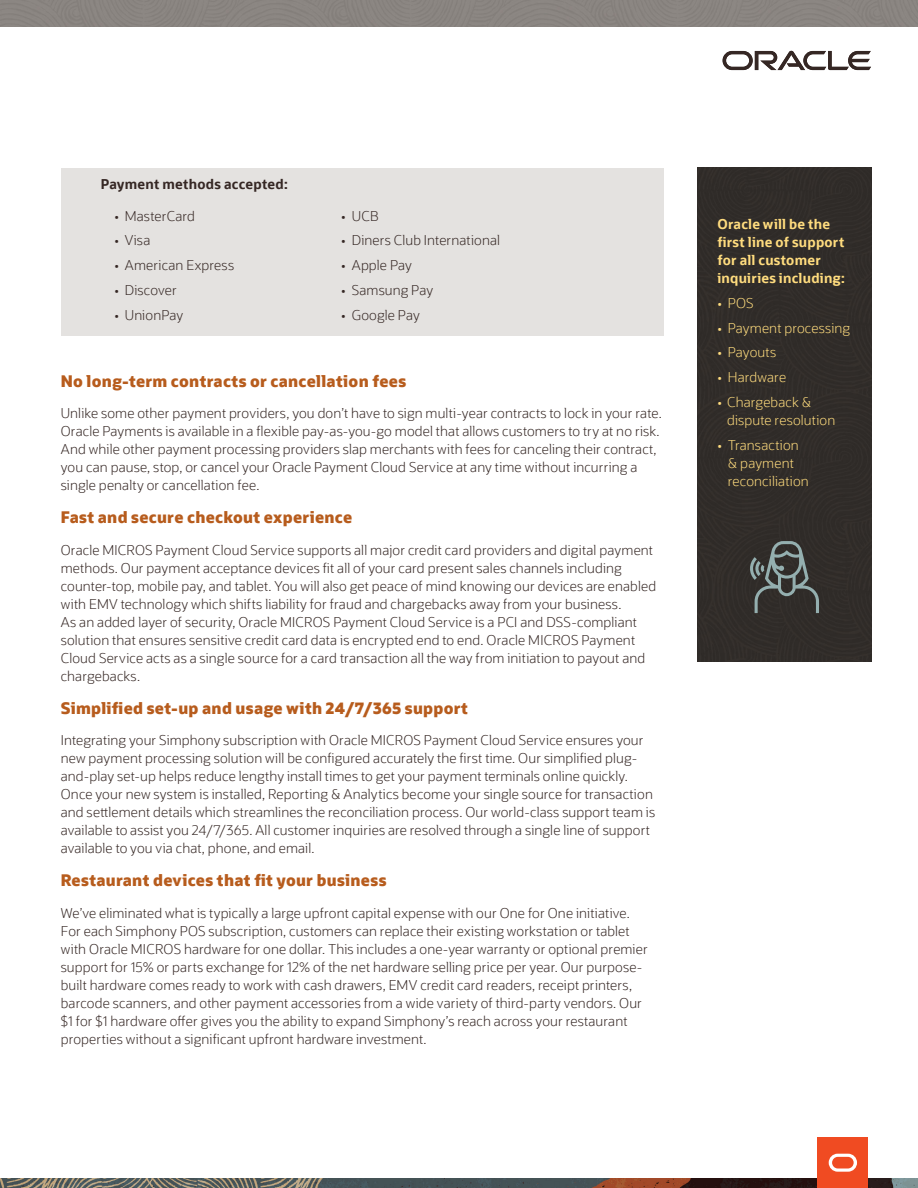
<style>
.page{position:relative;width:918px;height:1188px;background:#fff}
.page>*{position:absolute;margin:0;border:0;box-sizing:border-box;transform-origin:0 0}
.t1{font:800 15.9px "Oracle Sans";letter-spacing:.02em;color:#b75c1d}
.t2{font:300 13.5px/18px "Oracle Sans";letter-spacing:.01em;color:#352724}
.t3{font:300 13.5px/18px "Oracle Sans";letter-spacing:.01em;color:#ffdc7e}
.t4{font:700 13.5px/18px "Oracle Sans";letter-spacing:.015em;color:#ffdc7e}
.t5{font:700 13.5px "Oracle Sans";letter-spacing:.02em;color:#352724}
</style>
<div class="page">
<div style="left:62px;top:168px;width:602px;height:167px;background:#e4e2e0"></div>
<div style="left:698px;top:168px;width:173px;height:493px;background:#302c29"></div>
<img style="left:0;top:1178px;width:918px;height:10px">
<svg style="left:723px;top:51px;width:148px;height:19px"></svg>
<svg style="left:750px;top:541px;width:69px;height:72px;background:#474a48"></svg>
<div style="left:818px;top:1137px;width:50px;height:51px;background:#f04b22"></div>
<svg style="left:829px;top:1154px;width:28px;height:18px"></svg>
<p class="t5" style="left:101px;top:176px;width:189px">Payment methods accepted:</p>
<p class="t2" style="left:114px;top:207px;width:82px">• MasterCard</p>
<p class="t2" style="left:341px;top:207px;width:39px">• UCB</p>
<p class="t2" style="left:114px;top:232px;width:37px">• Visa</p>
<p class="t2" style="left:341px;top:232px;width:160px">• Diners Club International</p>
<p class="t2" style="left:114px;top:256px;width:121px">• American Express</p>
<p class="t2" style="left:341px;top:256px;width:72px">• Apple Pay</p>
<p class="t2" style="left:114px;top:281px;width:64px">• Discover</p>
<p class="t2" style="left:341px;top:281px;width:93px">• Samsung Pay</p>
<p class="t2" style="left:114px;top:306px;width:70px">• UnionPay</p>
<p class="t2" style="left:341px;top:306px;width:80px">• Google Pay</p>
<p class="t1" style="left:61px;top:371px;width:347px">No long-term contracts or cancellation fees</p>
<p class="t2" style="left:61px;top:404px;width:603px">Unlike some other payment providers, you don’t have to sign multi-year contracts to lock in your rate.</p>
<p class="t2" style="left:61px;top:422px;width:600px">Oracle Payments is available in a flexible pay-as-you-go model that allows customers to try at no risk.</p>
<p class="t2" style="left:61px;top:440px;width:597px">And while other payment processing providers slap merchants with fees for canceling their contract, you can pause, stop, or cancel your Oracle Payment Cloud Service at any time without incurring a single penalty or cancellation fee.</p>
<p class="t1" style="left:61px;top:507px;width:293px">Fast and secure checkout experience</p>
<p class="t2" style="left:61px;top:541px;width:594px">Oracle MICROS Payment Cloud Service supports all major credit card providers and digital payment</p>
<p class="t2" style="left:61px;top:559px;width:562px">methods. Our payment acceptance devices fit all of your card present sales channels including</p>
<p class="t2" style="left:61px;top:577px;width:597px">counter-top, mobile pay, and tablet. You will also get peace of mind knowing our devices are enabled with EMV technology which shifts liability for fraud and chargebacks away from your business.<br>As an added layer of security, Oracle MICROS Payment Cloud Service is a PCI and DSS-compliant solution that ensures sensitive credit card data is encrypted end to end. Oracle MICROS Payment Cloud Service acts as a single source for a card transaction all the way from initiation to payout and chargebacks.</p>
<h5 class="t1" style="left:61px;top:698px;width:409px">Simplified set-up and usage with 24/7/365 support</h5>
<p class="t2" style="left:61px;top:731px;width:584px">Integrating your Simphony subscription with Oracle MICROS Payment Cloud Service ensures your</p>
<p class="t2" style="left:61px;top:749px;width:578px">new payment processing solution will be configured accurately the first time. Our simplified plug&shy;and-play set-up helps reduce lengthy install times to get your payment terminals online quickly.</p>
<p class="t2" style="left:61px;top:785px;width:594px">Once your new system is installed, Reporting &amp; Analytics become your single source for transaction</p>
<p class="t2" style="left:61px;top:803px;width:596px">and settlement details which streamlines the reconciliation process. Our world-class support team is available to assist you 24/7/365. All customer inquiries are resolved through a single line of support</p>
<p class="t2" style="left:61px;top:839px;width:255px">available to you via chat, phone, and email.</p>
<h5 class="t1" style="left:61px;top:870px;width:327px">Restaurant devices that fit your business</h5>
<p class="t2" style="left:61px;top:904px;width:589px">We’ve eliminated what is typically a large upfront capital expense with our One for One initiative.<br>For each Simphony POS subscription, customers can replace their existing workstation or tablet with Oracle MICROS hardware for one dollar. This includes a one-year warranty or optional premier support for 15% or parts exchange for 12% of the net hardware selling price per year. Our purpose&shy;built hardware comes ready to work with cash drawers, EMV credit card readers, receipt printers, barcode scanners, and other payment accessories from a wide variety of third-party vendors. Our</p>
<p class="t2" style="left:61px;top:1012px;width:568px">$1 for $1 hardware offer gives you the ability to expand Simphony’s reach across your restaurant properties without a significant upfront hardware investment.</p>
<p class="t4" style="left:717px;top:215px;width:114px">Oracle will be the</p>
<h5 class="t4" style="left:717px;top:233px;width:128px">first line of support</h5>
<p class="t4" style="left:717px;top:251px;width:129px">for all customer inquiries including:</p>
<p class="t3" style="left:717px;top:294px;width:38px">• POS</p>
<p class="t3" style="left:717px;top:319px;width:134px">• Payment processing</p>
<p class="t3" style="left:717px;top:344px;width:60px">• Payouts</p>
<p class="t3" style="left:717px;top:368px;width:70px">• Hardware</p>
<p class="t3" style="left:727px;top:393px;width:110px;text-indent:-10px">• Chargeback &amp; dispute resolution</p>
<p class="t3" style="left:728px;top:436px;width:82px;text-indent:-10px">• Transaction &amp; payment reconciliation</p>
</div>
